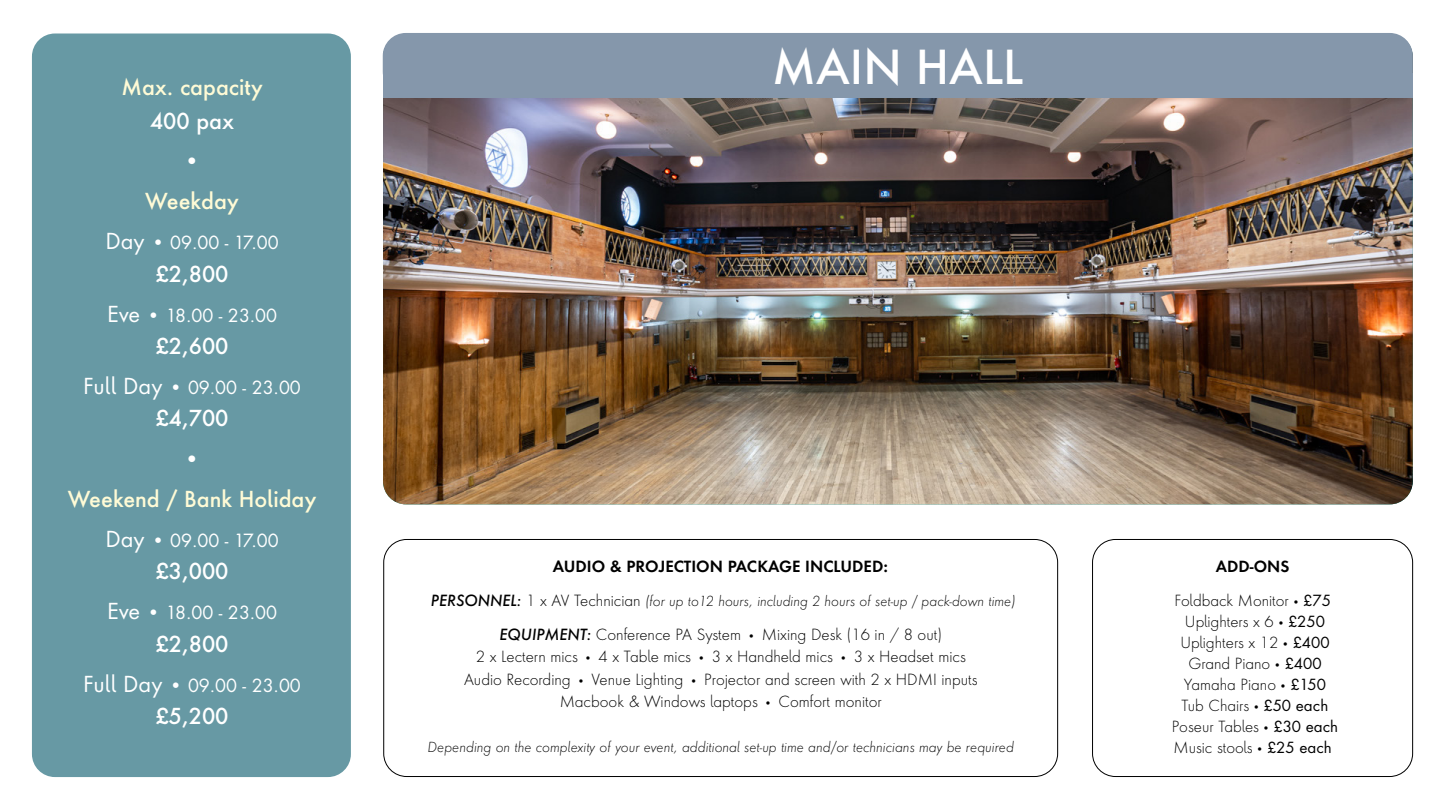
<style>
.page{position:relative;width:1446px;height:810px;background:#fff}
.page>*{position:absolute;margin:0;border:0;box-sizing:border-box;transform-origin:0 0}
.t1{font:500 45.6px "Futura ND Alt";color:#fff}
.t2{font:500 21.45px "Futura ND Alt";color:#fff}
.t3{font:500 21.45px "Futura ND Alt";color:#fffbd6}
.t4{font:21.45px "Futura ND Alt";color:#fff}
.t5{font:17.7px "Futura ND Alt";color:#fff}
.t6{font:300 15px "Futura ND Alt";color:#000}
.t7{font:600 15px "Futura ND Alt";color:#000}
.t8{font:300 14.92px "Futura ND Alt";color:#000}
.t9{font:600 14.92px "Futura ND Alt";color:#000}
.t10{font:italic 300 13.5px "Futura ND Alt";color:#000}
.t11{font:italic 300 13.42px "Futura ND Alt";color:#000}
.s1{font-size:21.45px}
.s2{font-weight:500;font-size:15px}
.s3{font-style:normal;font-size:15px}
.s4{font-size:13.5px}
.s5{font-weight:500;font-style:italic}
.s6{font-size:10.43px}
.s7{font-weight:400}
</style>
<div class="page">
<div style="left:32px;top:34px;width:319px;height:743px;background:#6799a4;border-radius:23px"></div>
<img style="left:383px;top:34px;width:1029px;height:470px">
<div style="left:1092px;top:539px;width:321px;height:238px;border:1px solid #000;border-radius:23px"></div>
<div style="left:383px;top:539px;width:675px;height:238px;border:1px solid #000;border-radius:23px"></div>
<div style="left:383px;top:33px;width:1030px;height:62px;background:#8597ab;border-radius:23px"></div>
<div style="left:383px;top:73px;width:1029px;height:25px;background:#8597ab"></div>
<p class="t3" style="left:121px;top:73px;width:143px">Max. capacity</p>
<p class="t2" style="left:150px;top:107px;width:86px">400 pax</p>
<p class="t4" style="left:184px;top:145px;width:18px">•</p>
<p class="t3" style="left:145px;top:187px;width:95px">Weekday</p>
<p class="t5" style="left:105px;top:230px;width:175px"><span class="s1">Day</span> • 09.00 - 17.00</p>
<p class="t2" style="left:156px;top:259px;width:74px">£2,800</p>
<p class="t5" style="left:107px;top:302px;width:172px"><span class="s1">Eve</span> • 18.00 - 23.00</p>
<p class="t2" style="left:156px;top:332px;width:74px">£2,600</p>
<p class="t5" style="left:83px;top:374px;width:219px"><span class="s1">Full Day</span> • 09.00 - 23.00</p>
<p class="t2" style="left:156px;top:404px;width:74px">£4,700</p>
<p class="t4" style="left:184px;top:443px;width:18px">•</p>
<p class="t3" style="left:68px;top:485px;width:250px">Weekend / Bank Holiday</p>
<p class="t5" style="left:105px;top:527px;width:175px"><span class="s1">Day</span> • 09.00 - 17.00</p>
<p class="t2" style="left:156px;top:557px;width:74px">£3,000</p>
<p class="t5" style="left:107px;top:600px;width:172px"><span class="s1">Eve</span> • 18.00 - 23.00</p>
<p class="t2" style="left:156px;top:629px;width:74px">£2,800</p>
<p class="t5" style="left:83px;top:672px;width:219px"><span class="s1">Full Day</span> • 09.00 - 23.00</p>
<p class="t2" style="left:156px;top:702px;width:74px">£5,200</p>
<p class="t1" style="left:772px;top:37px;width:253px">MAIN HALL</p>
<p class="t7" style="left:553px;top:557px;width:337px">AUDIO &amp; PROJECTION PACKAGE INCLUDED:</p>
<p class="t11" style="left:431px;top:593px;width:586px"><span class="s2">PERSONNEL:</span> <span class="s3">1 x AV Technician</span> <span class="s4">(for</span> up to12 hours, including 2 hours of set-up / pack-down time)</p>
<p class="t6" style="left:500px;top:625px;width:444px"><span class="s5">EQUIPMENT:</span> Conference PA System <span class="s6">•</span> Mixing Desk (16 in / 8 out)</p>
<p class="t6" style="left:476px;top:647px;width:491px">2 x Lectern mics <span class="s6">•</span> 4 x Table mics <span class="s6">•</span> 3 x Handheld mics <span class="s6">•</span> 3 x Headset mics</p>
<p class="t6" style="left:464px;top:670px;width:515px">Audio Recording <span class="s6">•</span> Venue Lighting <span class="s6">•</span> Projector and screen with 2 x HDMI inputs</p>
<p class="t6" style="left:560px;top:692px;width:324px">Macbook &amp; Windows laptops <span class="s6">•</span> Comfort monitor</p>
<p class="t10" style="left:427px;top:739px;width:588px">Depending on the complexity of your event, additional set-up time and/or technicians may be required</p>
<p class="t9" style="left:1216px;top:557px;width:75px">ADD-ONS</p>
<p class="t8" style="left:1174px;top:591px;width:158px">Foldback Monitor <span class="s6">•</span> <span class="s7">£75</span></p>
<p class="t8" style="left:1185px;top:612px;width:142px">Uplighters x 6 <span class="s6">•</span> <span class="s7">£250</span></p>
<p class="t8" style="left:1180px;top:633px;width:151px">Uplighters x 12 <span class="s6">•</span> <span class="s7">£400</span></p>
<p class="t8" style="left:1188px;top:654px;width:135px">Grand Piano <span class="s6">•</span> <span class="s7">£400</span></p>
<p class="t8" style="left:1184px;top:675px;width:144px">Yamaha Piano <span class="s6">•</span> <span class="s7">£150</span></p>
<p class="t8" style="left:1181px;top:696px;width:148px">Tub Chairs <span class="s6">•</span> <span class="s7">£50 each</span></p>
<p class="t8" style="left:1172px;top:717px;width:168px">Poseur Tables <span class="s6">•</span> <span class="s7">£30 each</span></p>
<p class="t8" style="left:1173px;top:738px;width:160px">Music stools <span class="s6">•</span> <span class="s7">£25 each</span></p>
</div>
